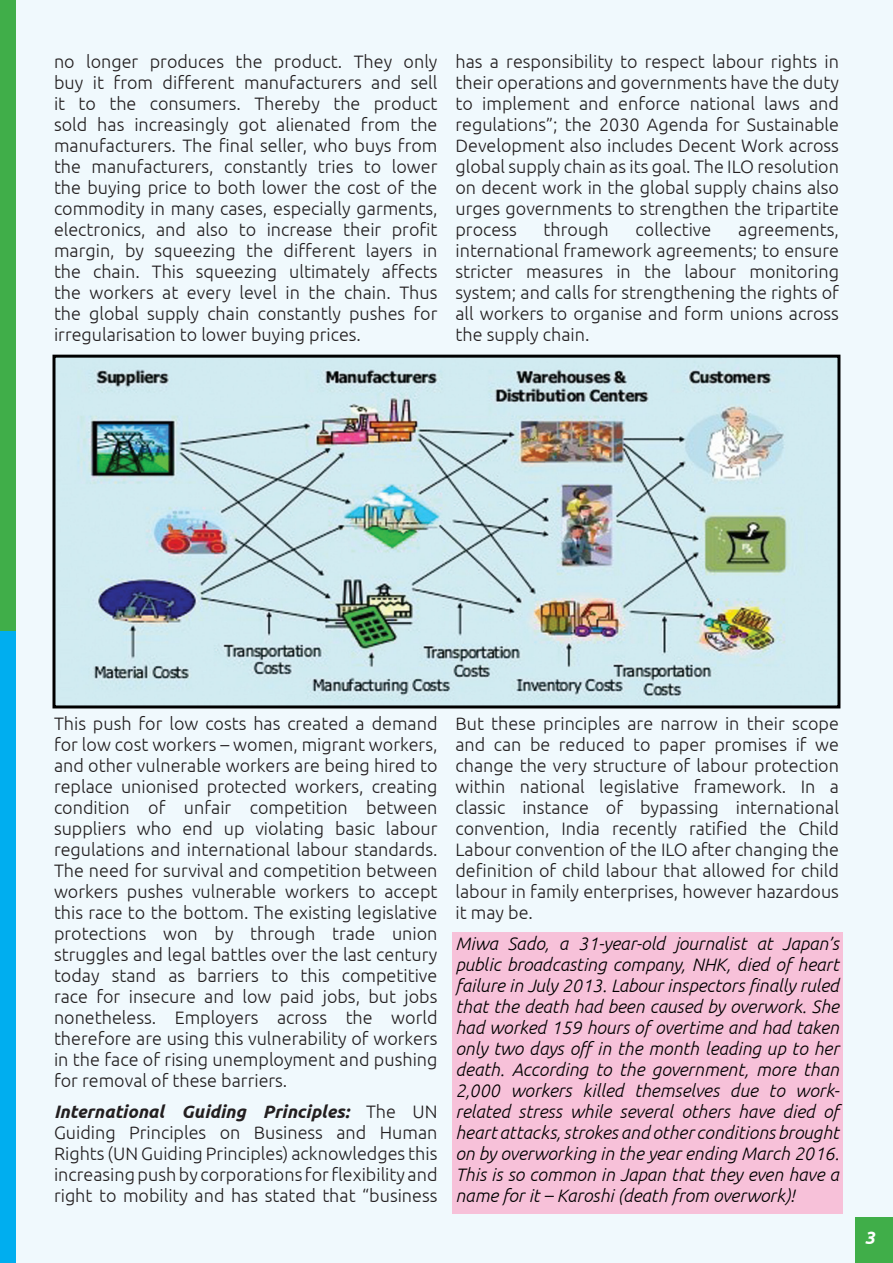
<style>
.page{position:relative;width:893px;height:1263px;background:#fff}
.page>*{position:absolute;margin:0;border:0;box-sizing:border-box;transform-origin:0 0}
.Paragraph_Style_1{font:300 18px/21px "Ubuntu";color:#231f20;text-align:justify}
.t1{font:italic 300 18px/21px "Ubuntu";color:#000;text-align:justify}
.t2{font:italic 700 18px "Ubuntu";color:#fff}
.s1{font-weight:700;font-style:italic}
</style>
<div class="page">
<div style="left:0;top:1px;width:893px;height:1262px;background:#f0f9fd"></div>
<div style="left:0;top:0;width:16px;height:631px;background:#40ae49"></div>
<div style="left:0;top:631px;width:16px;height:632px;background:#00aeef"></div>
<div style="left:855px;top:1218px;width:38px;height:45px;background:#40ae49"></div>
<div style="left:452px;top:932px;width:391px;height:282px;background:#f7c1d9"></div>
<img style="left:56px;top:359px;width:780px;height:345px">
<div style="left:52px;top:355px;width:788px;height:353px;border:3px solid #000"></div>
<p class="Paragraph_Style_1" style="left:54px;top:51px;width:385px">no longer produces the product. They only buy it from different manufacturers and sell it to the consumers. Thereby the product sold has increasingly got alienated from the manufacturers. The final seller, who buys from the manufacturers, constantly tries to lower the buying price to both lower the cost of the commodity in many cases, especially garments, electronics, and also to increase their profit margin, by squeezing the different layers in the chain. This squeezing ultimately affects the workers at every level in the chain. Thus the global supply chain constantly pushes for irregularisation to lower buying prices.</p>
<p class="Paragraph_Style_1" style="left:455px;top:51px;width:385px">has a responsibility to respect labour rights in their operations and governments have the duty to implement and enforce national laws and regulations”; the 2030 Agenda for Sustainable Development also includes Decent Work across global supply chain as its goal. The ILO resolution on decent work in the global supply chains also urges governments to strengthen the tripartite process</p>
<p class="Paragraph_Style_1" style="left:544px;top:219px;width:67px">through</p>
<p class="Paragraph_Style_1" style="left:636px;top:219px;width:77px">collective</p>
<p class="Paragraph_Style_1" style="left:455px;top:219px;width:385px;text-indent:283px">agreements, international framework agreements; to ensure stricter measures in the labour monitoring system; and calls for strengthening the rights of all workers to organise and form unions across the supply chain.</p>
<p class="Paragraph_Style_1" style="left:54px;top:712px;width:385px">This push for low costs has created a demand for low cost workers – women, migrant workers, and other vulnerable workers are being hired to replace unionised protected workers, creating condition of unfair competition between suppliers who end up violating basic labour regulations and international labour standards.<br>The need for survival and competition between workers pushes vulnerable workers to accept this race to the bottom. The existing legislative protections won by through trade union struggles and legal battles over the last century today stand as barriers to this competitive race for insecure and low paid jobs, but jobs nonetheless. Employers across the world therefore are using this vulnerability of workers in the face of rising unemployment and pushing for removal of these barriers.</p>
<p class="Paragraph_Style_1" style="left:54px;top:1101px;width:385px"><span class="s1">International Guiding Principles:</span> The UN Guiding Principles on Business and Human Rights (UN Guiding Principles) acknowledges this increasing push by corporations for flexibility and right to mobility and has stated that “business</p>
<p class="Paragraph_Style_1" style="left:455px;top:712px;width:385px">But these principles are narrow in their scope and can be reduced to paper promises if we change the very structure of labour protection within national legislative framework. In a classic instance of bypassing international convention, India recently ratified the Child Labour convention of the ILO after changing the definition of child labour that allowed for child labour in family enterprises, however hazardous it may be.</p>
<p class="t1" style="left:455px;top:933px;width:386px">Miwa Sado, a 31-year-old journalist at Japan’s public broadcasting company, NHK, died of heart failure in July 2013. Labour inspectors finally ruled that the death had been caused by overwork. She had worked 159 hours of overtime and had taken only two days off in the month leading up to her death. According to the government, more than 2,000 workers killed themselves due to work&shy;related stress while several others have died of heart attacks, strokes and other conditions brought on by overworking in the year ending March 2016.<br>This is so common in Japan that they even have a name for it – Karoshi (death from overwork)!</p>
<p class="t2" style="left:864px;top:1226px;width:12px">3</p>
</div>
